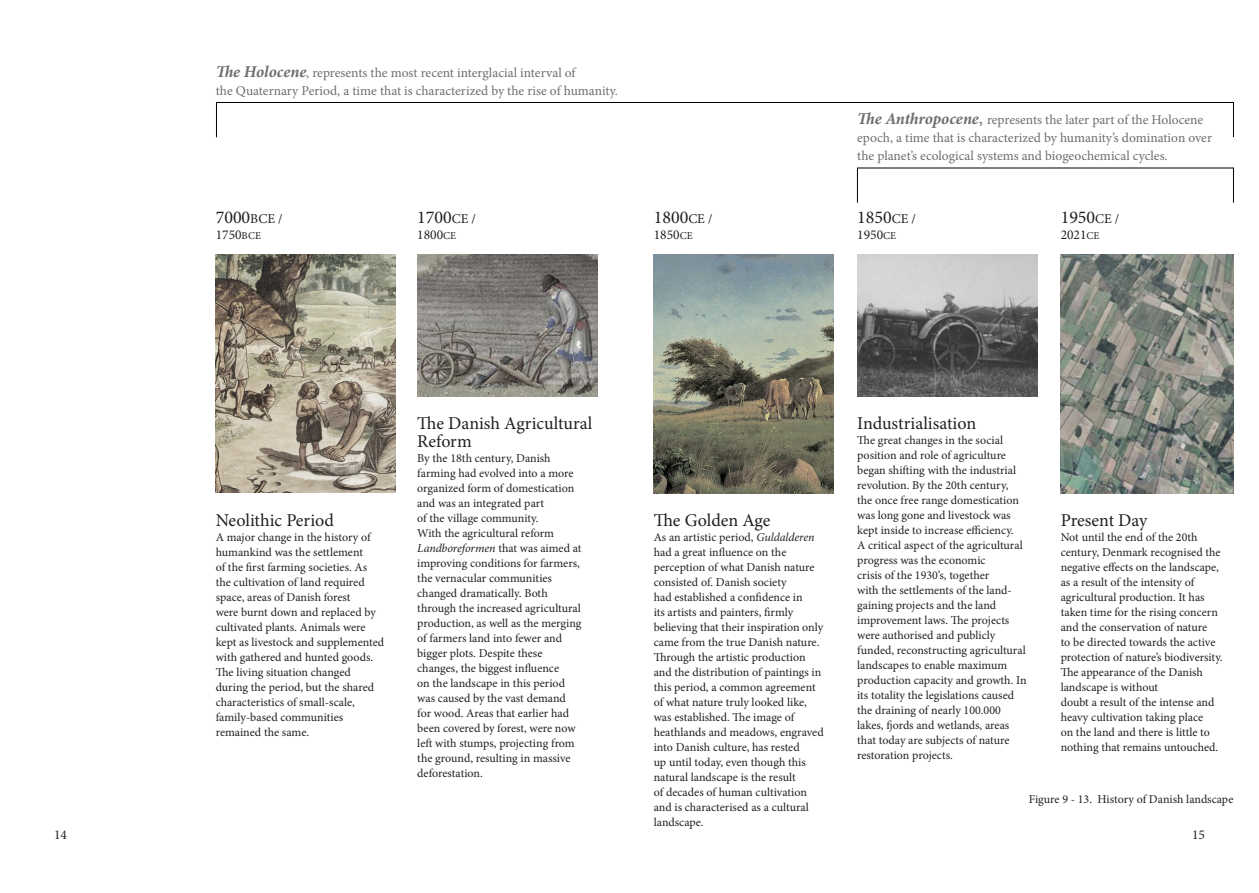
<style>
.page{position:relative;width:1259px;height:893px;background:#fff}
.page>*{position:absolute;margin:0;border:0;box-sizing:border-box;transform-origin:0 0}
.t1{font:18px "Minion Pro";color:#231f20}
.t2{font:13.5px/18px "Minion Pro";color:#6c6d70}
.t3{font:13.5px "Minion Pro";color:#6d6e71}
.t4{font:13.5px "Minion Pro";color:#231f20}
.t5{font:12px/15px "Minion Pro";color:#231f20}
.t6{font:italic 12px "Minion Pro";letter-spacing:-.005em;color:#231f20}
.s1{font-weight:700;font-style:italic;font-size:16.5px}
.s2{font-size:13.5px}
.s3{font-size:10.5px}
.s4{font-size:18px}
.s5{font-style:normal}
.s6{font-style:italic}
</style>
<div class="page">
<img style="left:216px;top:255px;width:180px;height:237px">
<img style="left:654px;top:255px;width:180px;height:238px">
<img style="left:1060px;top:255px;width:173px;height:238px">
<img style="left:857px;top:255px;width:180px;height:141px">
<img style="left:417px;top:255px;width:180px;height:141px">
<svg style="left:216px;top:102px;width:1017px;height:35px"></svg>
<svg style="left:857px;top:168px;width:376px;height:35px"></svg>
<p class="t3" style="left:216px;top:63px;width:361px"><span class="s1">The Holocene</span>, represents the most recent interglacial interval of</p>
<p class="t3" style="left:216px;top:81px;width:404px">the Quaternary Period, a time that is characterized by the rise of humanity.</p>
<p class="t1" style="left:216px;top:205px;width:68px">7000<span class="s2">BCE /</span></p>
<p class="t4" style="left:216px;top:225px;width:47px">1750<span class="s3">BCE</span></p>
<p class="t1" style="left:417px;top:205px;width:60px">1700<span class="s2">CE /</span></p>
<p class="t4" style="left:417px;top:225px;width:40px">1800<span class="s3">CE</span></p>
<p class="t1" style="left:654px;top:205px;width:60px">1800<span class="s2">CE /</span></p>
<p class="t4" style="left:654px;top:225px;width:40px">1850<span class="s3">CE</span></p>
<p class="t2" style="left:857px;top:111px;width:356px"><span class="s1">The Anthropocene</span><span class="s4">,</span> represents the later part of the Holocene epoch, a time that is characterized by humanity’s domination over</p>
<p class="t2" style="left:857px;top:147px;width:312px">the planet’s ecological systems and biogeochemical cycles.</p>
<p class="t1" style="left:857px;top:205px;width:60px">1850<span class="s2">CE /</span></p>
<p class="t4" style="left:857px;top:225px;width:40px">1950<span class="s3">CE</span></p>
<p class="t1" style="left:1060px;top:205px;width:60px">1950<span class="s2">CE /</span></p>
<p class="t4" style="left:1060px;top:225px;width:40px">2021<span class="s3">CE</span></p>
<p class="t1" style="left:417px;top:411px;width:177px">The Danish Agricultural</p>
<p class="t1" style="left:417px;top:429px;width:56px">Reform</p>
<p class="t5" style="left:417px;top:451px;width:135px">By the 18th century, Danish</p>
<p class="t5" style="left:417px;top:466px;width:158px">farming had evolved into a more</p>
<p class="t5" style="left:417px;top:481px;width:158px">organized form of domestication</p>
<p class="t5" style="left:417px;top:496px;width:128px">and was an integrated part</p>
<p class="t5" style="left:417px;top:511px;width:123px">of the village community.</p>
<p class="t5" style="left:417px;top:526px;width:138px">With the agricultural reform</p>
<p class="t6" style="left:417px;top:540px;width:166px">Landboreformen <span class="s5">that was aimed at</span></p>
<p class="t5" style="left:417px;top:556px;width:164px">improving conditions for farmers,</p>
<p class="t5" style="left:417px;top:571px;width:136px">the vernacular communities</p>
<p class="t5" style="left:417px;top:586px;width:132px">changed dramatically. Both</p>
<p class="t5" style="left:417px;top:601px;width:165px">through the increased agricultural</p>
<p class="t5" style="left:417px;top:616px;width:166px">production, as well as the merging</p>
<p class="t5" style="left:417px;top:631px;width:146px">of farmers land into fewer and</p>
<p class="t5" style="left:417px;top:646px;width:127px">bigger plots. Despite these</p>
<p class="t5" style="left:417px;top:661px;width:143px">changes, the biggest influence</p>
<p class="t5" style="left:417px;top:676px;width:149px">on the landscape in this period</p>
<p class="t5" style="left:417px;top:691px;width:150px">was caused by the vast demand</p>
<p class="t5" style="left:417px;top:706px;width:153px">for wood. Areas that earlier had</p>
<p class="t5" style="left:417px;top:721px;width:160px">been covered by forest, were now</p>
<p class="t5" style="left:417px;top:736px;width:159px">left with stumps, projecting from</p>
<p class="t5" style="left:417px;top:751px;width:155px">the ground, resulting in massive</p>
<p class="t5" style="left:417px;top:766px;width:67px">deforestation.</p>
<p class="t1" style="left:857px;top:411px;width:120px">Industrialisation</p>
<p class="t5" style="left:857px;top:433px;width:147px">The great changes in the social</p>
<p class="t5" style="left:857px;top:448px;width:150px">position and role of agriculture</p>
<p class="t5" style="left:857px;top:463px;width:160px">began shifting with the industrial</p>
<p class="t5" style="left:857px;top:478px;width:153px">revolution. By the 20th century,</p>
<p class="t5" style="left:857px;top:493px;width:163px">the once free range domestication</p>
<p class="t5" style="left:857px;top:508px;width:155px">was long gone and livestock was</p>
<p class="t5" style="left:857px;top:523px;width:158px">kept inside to increase efficiency.</p>
<p class="t5" style="left:857px;top:538px;width:167px">A critical aspect of the agricultural</p>
<p class="t5" style="left:857px;top:553px;width:130px">progress was the economic</p>
<p class="t5" style="left:857px;top:568px;width:134px">crisis of the 1930’s, together</p>
<p class="t5" style="left:857px;top:583px;width:156px">with the settlements of the land&shy;gaining projects and the land</p>
<p class="t5" style="left:857px;top:613px;width:154px">improvement laws. The projects</p>
<p class="t5" style="left:857px;top:628px;width:140px">were authorised and publicly</p>
<p class="t5" style="left:857px;top:643px;width:170px">funded, reconstructing agricultural</p>
<p class="t5" style="left:857px;top:658px;width:152px">landscapes to enable maximum</p>
<p class="t5" style="left:857px;top:673px;width:171px">production capacity and growth. In</p>
<p class="t5" style="left:857px;top:688px;width:158px">its totality the legislations caused</p>
<p class="t5" style="left:857px;top:703px;width:145px">the draining of nearly 100.000</p>
<p class="t5" style="left:857px;top:718px;width:154px">lakes, fjords and wetlands, areas</p>
<p class="t5" style="left:857px;top:733px;width:154px">that today are subjects of nature</p>
<p class="t5" style="left:857px;top:748px;width:97px">restoration projects.</p>
<p class="t1" style="left:654px;top:508px;width:118px">The Golden Age</p>
<p class="t5" style="left:654px;top:530px;width:162px">As an artistic period, <span class="s6">Guldalderen</span></p>
<p class="t5" style="left:654px;top:545px;width:134px">had a great influence on the</p>
<p class="t5" style="left:654px;top:560px;width:162px">perception of what Danish nature</p>
<p class="t5" style="left:654px;top:575px;width:134px">consisted of. Danish society</p>
<p class="t5" style="left:654px;top:590px;width:150px">had established a confidence in</p>
<p class="t5" style="left:654px;top:605px;width:141px">its artists and painters, firmly</p>
<p class="t5" style="left:654px;top:620px;width:171px">believing that their inspiration only</p>
<p class="t5" style="left:654px;top:635px;width:167px">came from the true Danish nature.</p>
<p class="t5" style="left:654px;top:650px;width:153px">Through the artistic production</p>
<p class="t5" style="left:654px;top:665px;width:169px">and the distribution of paintings in</p>
<p class="t5" style="left:654px;top:680px;width:163px">this period, a common agreement</p>
<p class="t5" style="left:654px;top:695px;width:155px">of what nature truly looked like,</p>
<p class="t5" style="left:654px;top:710px;width:142px">was established. The image of</p>
<p class="t5" style="left:654px;top:725px;width:171px">heathlands and meadows, engraved</p>
<p class="t5" style="left:654px;top:740px;width:148px">into Danish culture, has rested</p>
<p class="t5" style="left:654px;top:755px;width:154px">up until today, even though this</p>
<p class="t5" style="left:654px;top:770px;width:143px">natural landscape is the result</p>
<p class="t5" style="left:654px;top:785px;width:155px">of decades of human cultivation</p>
<p class="t5" style="left:654px;top:800px;width:157px">and is characterised as a cultural</p>
<p class="t5" style="left:654px;top:815px;width:51px">landscape.</p>
<p class="t1" style="left:216px;top:508px;width:120px">Neolithic Period</p>
<p class="t5" style="left:216px;top:530px;width:156px">A major change in the history of</p>
<p class="t5" style="left:216px;top:545px;width:149px">humankind was the settlement</p>
<p class="t5" style="left:216px;top:560px;width:153px">of the first farming societies. As</p>
<p class="t5" style="left:216px;top:575px;width:150px">the cultivation of land required</p>
<p class="t5" style="left:216px;top:590px;width:136px">space, areas of Danish forest</p>
<p class="t5" style="left:216px;top:605px;width:162px">were burnt down and replaced by</p>
<p class="t5" style="left:216px;top:620px;width:151px">cultivated plants. Animals were</p>
<p class="t5" style="left:216px;top:635px;width:170px">kept as livestock and supplemented</p>
<p class="t5" style="left:216px;top:650px;width:159px">with gathered and hunted goods.</p>
<p class="t5" style="left:216px;top:665px;width:137px">The living situation changed</p>
<p class="t5" style="left:216px;top:680px;width:160px">during the period, but the shared</p>
<p class="t5" style="left:216px;top:695px;width:141px">characteristics of small-scale,</p>
<p class="t5" style="left:216px;top:710px;width:129px">family-based communities</p>
<p class="t5" style="left:216px;top:725px;width:95px">remained the same.</p>
<p class="t1" style="left:1060px;top:508px;width:88px">Present Day</p>
<p class="t5" style="left:1060px;top:530px;width:138px">Not until the end of the 20th</p>
<p class="t5" style="left:1060px;top:545px;width:161px">century, Denmark recognised the</p>
<p class="t5" style="left:1060px;top:560px;width:160px">negative effects on the landscape,</p>
<p class="t5" style="left:1060px;top:575px;width:135px">as a result of the intensity of</p>
<p class="t5" style="left:1060px;top:590px;width:145px">agricultural production. It has</p>
<p class="t5" style="left:1060px;top:605px;width:159px">taken time for the rising concern</p>
<p class="t5" style="left:1060px;top:620px;width:148px">and the conservation of nature</p>
<p class="t5" style="left:1060px;top:635px;width:156px">to be directed towards the active</p>
<p class="t5" style="left:1060px;top:650px;width:163px">protection of nature’s biodiversity.<br>The appearance of the Danish landscape is without</p>
<p class="t5" style="left:1060px;top:695px;width:155px">doubt a result of the intense and</p>
<p class="t5" style="left:1060px;top:710px;width:144px">heavy cultivation taking place</p>
<p class="t5" style="left:1060px;top:725px;width:151px">on the land and there is little to</p>
<p class="t5" style="left:1060px;top:740px;width:159px">nothing that remains untouched.</p>
<p class="t5" style="left:1028px;top:792px;width:206px">Figure 9 - 13. History of Danish landscape</p>
<p class="t4" style="left:54px;top:826px;width:14px">14</p>
<p class="t4" style="left:1192px;top:826px;width:14px">15</p>
</div>
